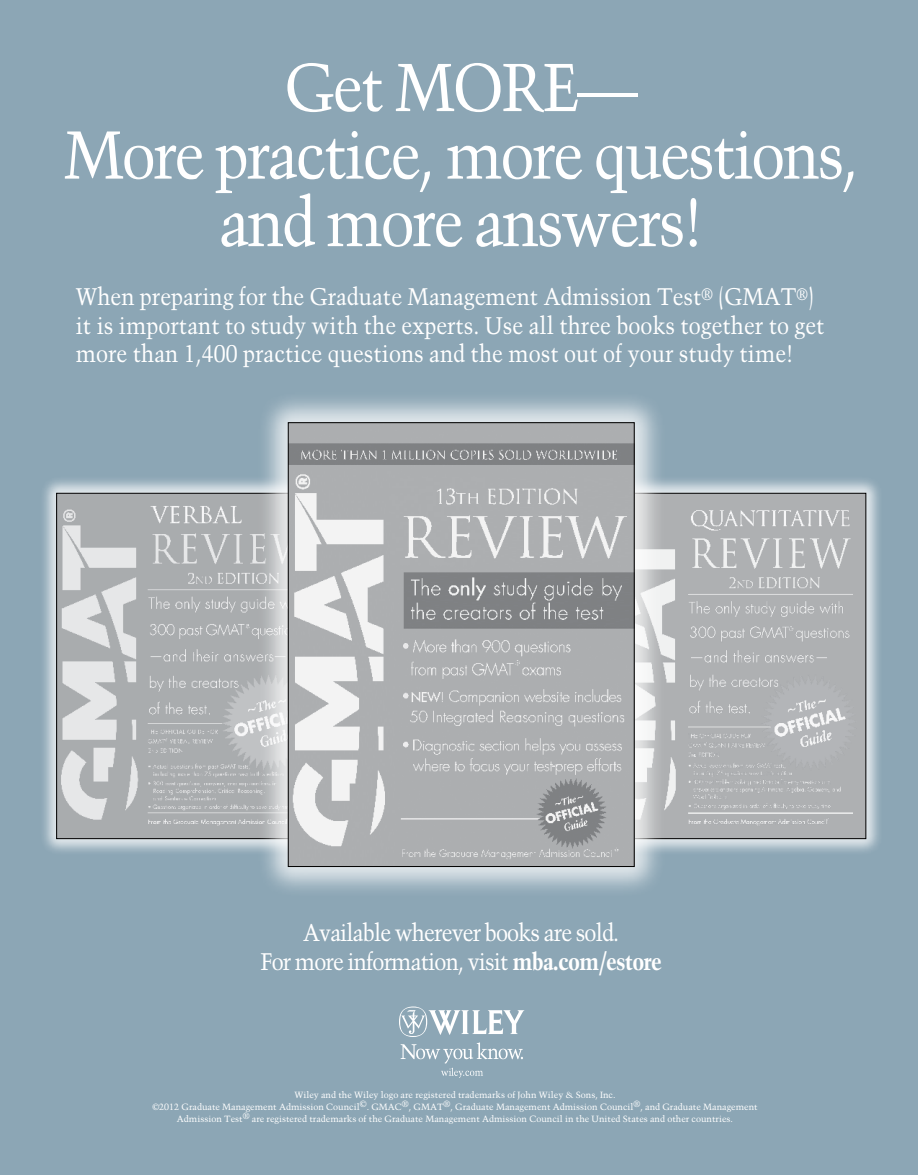
<style>
.page{position:relative;width:918px;height:1175px;background:#fff}
.page>*{position:absolute;margin:0;border:0;box-sizing:border-box;transform-origin:0 0}
.t1{font:67.5px/67.5px "Trump Mediaeval LT Std";letter-spacing:-.04em;color:#fff;text-align:center;scale:.9 1}
.t2{font:24px/28.5px "Trump Mediaeval LT Std";color:#fff;scale:.9 1}
.t3{font:24px/28.5px "Trump Mediaeval LT Std";letter-spacing:-.04em;color:#fff;text-align:center;scale:.9 1}
.t4{font:9px/12px "Trump Mediaeval LT Std";color:#fff;text-align:center}
.s1{font-weight:700}
</style>
<div class="page">
<div style="left:0;top:0;width:918px;height:1174px;background:#8ca6b5"></div>
<svg style="left:399px;top:1006px;width:125px;height:72px"></svg>
<div style="left:39px;top:476px;width:305px;height:380px;background:#fff;opacity:.75"></div>
<img style="left:58px;top:495px;width:198px;height:342px">
<div style="left:581px;top:476px;width:302px;height:380px;background:#fff;opacity:.75"></div>
<img style="left:666px;top:495px;width:198px;height:342px">
<div style="left:256px;top:390px;width:410px;height:508px;background:#fff;opacity:.75"></div>
<img style="left:290px;top:424px;width:343px;height:441px">
<div style="left:288px;top:422px;width:347px;height:445px;border:1px solid #000"></div>
<h1 class="t1" style="left:64px;top:53px;width:885px">Get MORE—<br>More practice, more questions, and more answers!</h1>
<h2 class="t2" style="left:76px;top:282px;width:834px">When preparing for the Graduate Management Admission Test<sup>®</sup> (GMAT<sup>®</sup>) it is important to study with the experts. Use all three books together to get more than 1,400 practice questions and the most out of your study time!</h2>
<h2 class="t3" style="left:261px;top:918px;width:447px">Available wherever books are sold.<br>For more information, visit <span class="s1">mba.com/estore</span></h2>
<p class="t4" style="left:152px;top:1088px;width:607px">Wiley and the Wiley logo are registered trademarks of John Wiley &amp; Sons, Inc.<br>©2012 Graduate Management Admission Council©. GMAC®, GMAT®, Graduate Management Admission Council®, and Graduate Management<br>Admission Test® are registered trademarks of the Graduate Management Admission Council in the United States and other countries.</p>
</div>
